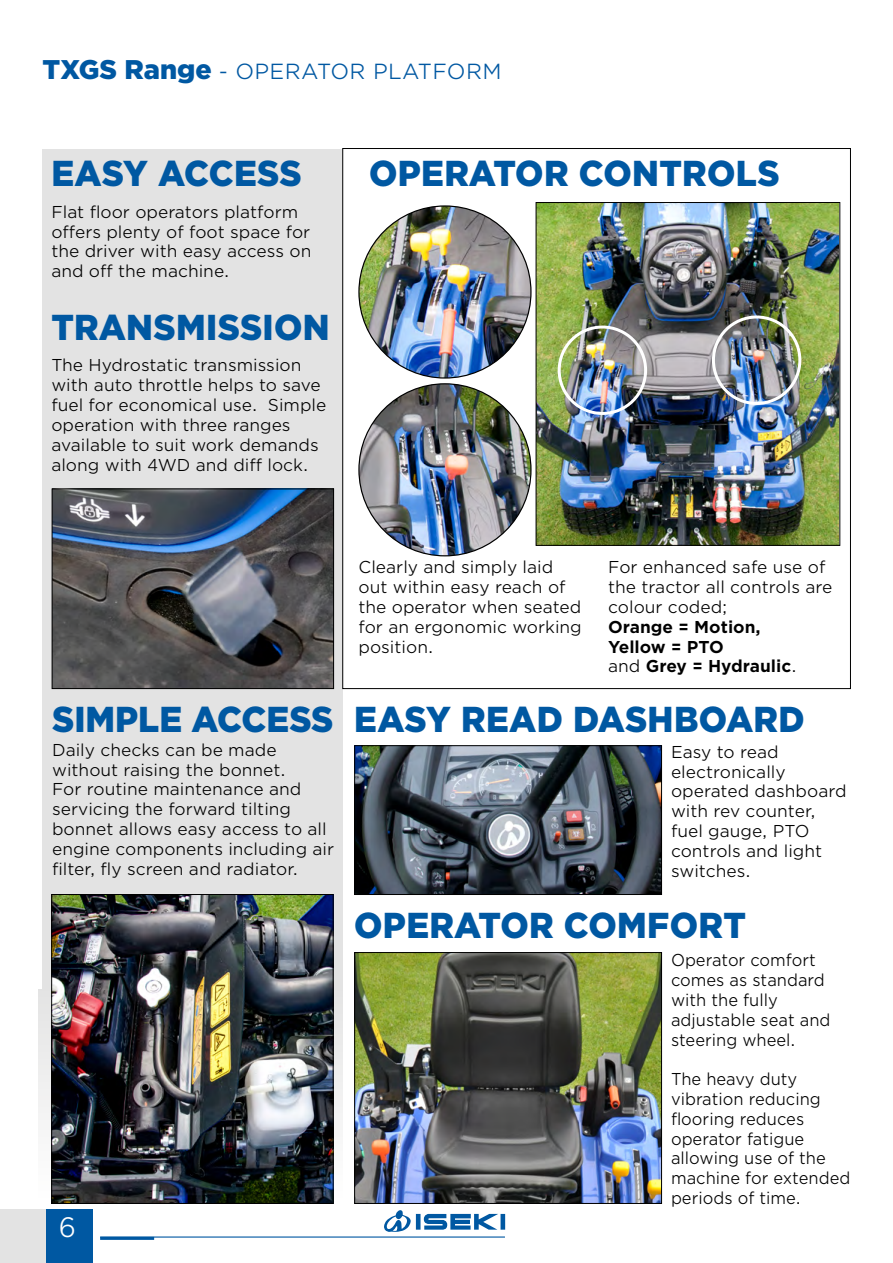
<style>
.page{position:relative;width:893px;height:1263px;background:#fff}
.page>*{position:absolute;margin:0;border:0;box-sizing:border-box;transform-origin:0 0}
.t1{font:900 36px "Gotham";letter-spacing:.01em;color:#0058a2;scale:.95 1}
.t2{font:27px "Gotham Office";color:#fff}
.t3{font:21px "Gotham Office";letter-spacing:.015em;color:#0058a2}
.t4{font:16.5px/19.8px "Gotham Office";color:#000}
.t5{font:16.5px/19.8px "Gotham Office";color:#000;scale:.95 1}
.t6{font:700 16.5px/19.8px "Gotham Office";color:#000}
.s1{font-family:"Gotham";font-weight:900;font-size:27px}
.s2{font-weight:400}
</style>
<div class="page">
<div style="left:43px;top:148px;width:300px;height:841px;background:#e3e3e3"></div>
<svg style="left:39px;top:989px;width:304px;height:214px"></svg>
<div style="left:43px;top:1210px;width:49px;height:53px;background:#0058a2"></div>
<div style="left:0;top:1210px;width:46px;height:53px;background:#e3e3e3"></div>
<svg style="left:384px;top:1210px;width:121px;height:22px"></svg>
<hr style="left:100px;top:1236px;width:405px;height:1px;background:#0058a2">
<hr style="left:100px;top:1237px;width:54px;height:3px;background:#0058a2">
<img style="left:538px;top:204px;width:300px;height:340px">
<div style="left:536px;top:202px;width:304px;height:344px;border:1px solid #000"></div>
<img style="left:359px;top:206px;width:172px;height:172px;border-radius:86px">
<img style="left:359px;top:384px;width:172px;height:172px;border-radius:86px">
<div style="left:558px;top:325px;width:89px;height:90px;border:3px solid #fff;border-radius:50%"></div>
<div style="left:712px;top:315px;width:89px;height:90px;border:3px solid #fff;border-radius:50%"></div>
<img style="left:356px;top:747px;width:304px;height:146px">
<div style="left:354px;top:745px;width:308px;height:150px;border:1px solid #000"></div>
<img style="left:356px;top:954px;width:304px;height:247px">
<div style="left:354px;top:952px;width:308px;height:251px;border:1px solid #000"></div>
<img style="left:54px;top:491px;width:278px;height:196px">
<div style="left:52px;top:489px;width:282px;height:200px;border:1px solid #000"></div>
<img style="left:53px;top:896px;width:278px;height:305px">
<div style="left:51px;top:894px;width:282px;height:309px;border:1px solid #000"></div>
<p class="t3" style="left:43px;top:58px;width:460px"><span class="s1">TXGS Range</span> - OPERATOR PLATFORM</p>
<h1 class="t1" style="left:51px;top:152px;width:265px">EASY ACCESS</h1>
<p class="t4" style="left:51px;top:201px;width:262px">Flat floor operators platform offers plenty of foot space for the driver with easy access on and off the machine.</p>
<h1 class="t1" style="left:51px;top:306px;width:295px">TRANSMISSION</h1>
<p class="t4" style="left:51px;top:355px;width:277px">The Hydrostatic transmission with auto throttle helps to save fuel for economical use. Simple operation with three ranges available to suit work demands along with 4WD and diff lock.</p>
<h1 class="t1" style="left:369px;top:152px;width:434px">OPERATOR CONTROLS</h1>
<h1 class="t1" style="left:52px;top:698px;width:298px">SIMPLE ACCESS</h1>
<p class="t4" style="left:52px;top:739px;width:284px">Daily checks can be made without raising the bonnet.<br>For routine maintenance and servicing the forward tilting bonnet allows easy access to all engine components including air filter, fly screen and radiator.</p>
<h2 class="t2" style="left:59px;top:1209px;width:19px">6</h2>
<p class="t4" style="left:358px;top:557px;width:225px">Clearly and simply laid out within easy reach of the operator when seated for an ergonomic working position.</p>
<p class="t4" style="left:608px;top:557px;width:226px">For enhanced safe use of the tractor all controls are colour coded;</p>
<p class="t6" style="left:608px;top:617px;width:190px">Orange = Motion,<br>Yellow = PTO<br><span class="s2">and</span> Grey = Hydraulic<span class="s2">.</span></p>
<h1 class="t1" style="left:354px;top:698px;width:476px">EASY READ DASHBOARD</h1>
<p class="t4" style="left:671px;top:741px;width:177px">Easy to read electronically operated dashboard with rev counter, fuel gauge, PTO controls and light switches.</p>
<h1 class="t1" style="left:354px;top:905px;width:414px">OPERATOR COMFORT</h1>
<p class="t5" style="left:671px;top:950px;width:169px">Operator comfort comes as standard with the fully adjustable seat and steering wheel.</p>
<p class="t5" style="left:671px;top:1069px;width:190px">The heavy duty vibration reducing flooring reduces operator fatigue allowing use of the machine for extended periods of time.</p>
</div>
